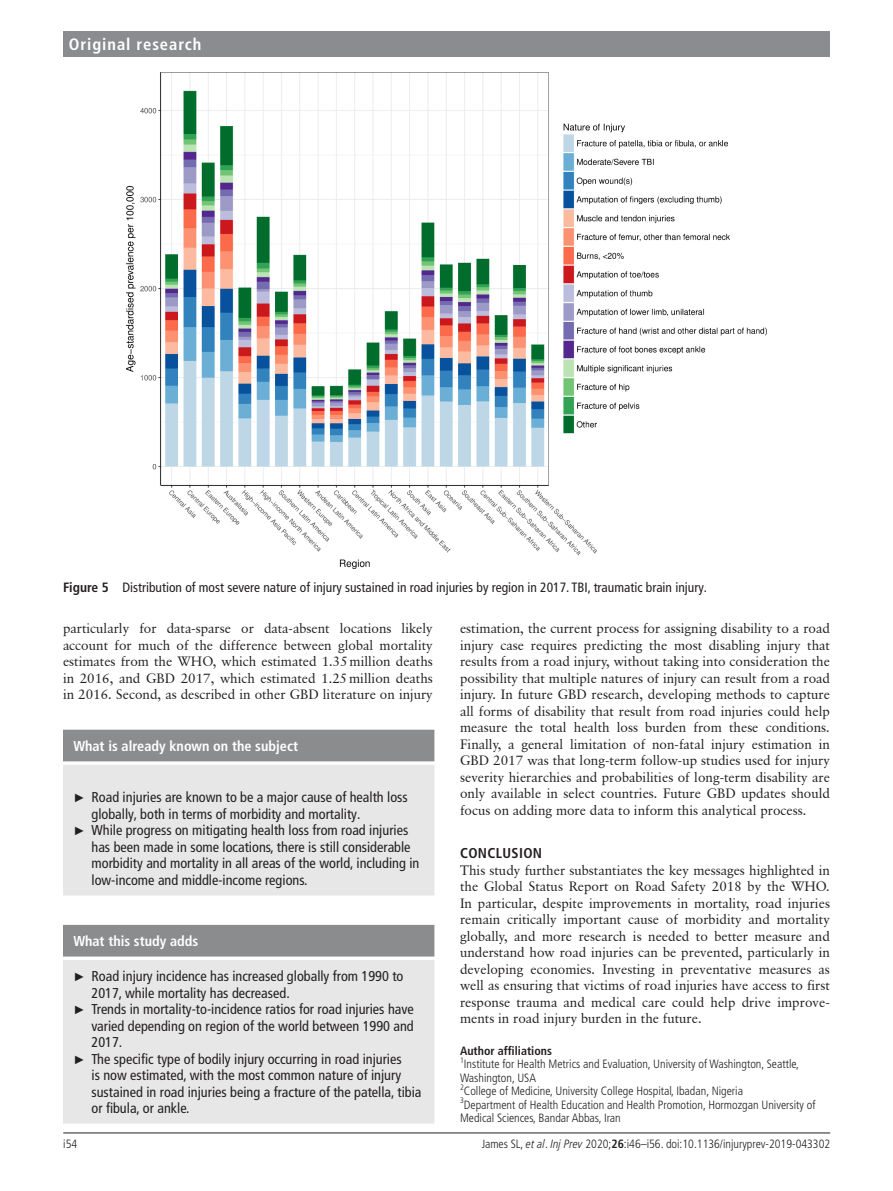
<style>
.page{position:relative;width:893px;height:1191px;background:#fff}
.page>*{position:absolute;margin:0;border:0;box-sizing:border-box;transform-origin:0 0}
.t1{font:700 condensed 16.5px "Frutiger LT Pro";letter-spacing:.055em;color:#fff}
.t2{font:condensed 14.25px "Frutiger LT Pro";color:#231f20}
.t3{font:700 condensed 14.25px "Frutiger LT Pro";color:#fff}
.t4{font:700 condensed 14.25px "Frutiger LT Pro";letter-spacing:.025em;color:#231f20}
.t5{font:13.5px/16.5px "Classical Garamond BT";color:#231f20;text-align:justify}
.t6{font:condensed 13.5px "Frutiger LT Pro";color:#231f20}
.t7{font:300 condensed 12px/13.5px "Frutiger LT Pro";color:#231f20}
.t8{font:300 condensed 7.95px "Frutiger LT Pro";color:#231f20}
.s1{font-weight:700}
.s2{font-family:"Arial";font-stretch:normal;font-size:12px}
.s3{font-style:italic}
</style>
<div class="page">
<hr style="left:63px;top:1132px;width:767px;height:1px;background:#231f20">
<div style="left:63px;top:31px;width:767px;height:25px;background:#8a8c8f"></div>
<img style="left:127px;top:72px;width:639px;height:496px">
<div style="left:64px;top:730px;width:370px;height:30px;background:#8a8c8e"></div>
<div style="left:63px;top:729px;width:371px;height:32px;border:2px solid #8a8c8e"></div>
<div style="left:64px;top:765px;width:370px;height:129px;background:#e7e7e7"></div>
<div style="left:63px;top:764px;width:371px;height:131px;border:2px solid #e7e7e7"></div>
<div style="left:64px;top:925px;width:370px;height:30px;background:#8a8c8e"></div>
<div style="left:63px;top:925px;width:371px;height:31px;border:2px solid #8a8c8e"></div>
<div style="left:64px;top:960px;width:370px;height:162px;background:#e7e7e7"></div>
<div style="left:63px;top:960px;width:371px;height:163px;border:2px solid #e7e7e7"></div>
<p class="t1" style="left:69px;top:34px;width:134px">Original research</p>
<p class="t6" style="left:63px;top:580px;width:646px"><span class="s1">Figure 5</span> Distribution of most severe nature of injury sustained in road injuries by region in 2017. TBI, traumatic brain injury.</p>
<p class="t5" style="left:63px;top:620px;width:371px">particularly for data-sparse or data-absent locations likely account for much of the difference between global mortality estimates from the WHO, which estimated 1.35million deaths in 2016, and GBD 2017, which estimated 1.25million deaths in 2016. Second, as described in other GBD literature on injury</p>
<p class="t5" style="left:460px;top:620px;width:371px">estimation, the current process for assigning disability to a road injury case requires predicting the most disabling injury that results from a road injury, without taking into consideration the possibility that multiple natures of injury can result from a road injury. In future GBD research, developing methods to capture all forms of disability that result from road injuries could help measure the total health loss burden from these conditions.<br>Finally, a general limitation of non-fatal injury estimation in GBD 2017 was that long-term follow-up studies used for injury severity hierarchies and probabilities of long-term disability are only available in select countries. Future GBD updates should focus on adding more data to inform this analytical process.</p>
<p class="t4" style="left:460px;top:844px;width:84px">Conclusion</p>
<p class="t5" style="left:460px;top:861px;width:371px">This study further substantiates the key messages highlighted in the Global Status Report on Road Safety 2018 by the WHO.<br>In particular, despite improvements in mortality, road injuries remain critically important cause of morbidity and mortality globally, and more research is needed to better measure and understand how road injuries can be prevented, particularly in developing economies. Investing in preventative measures as well as ensuring that victims of road injuries have access to first response trauma and medical care could help drive improve&shy;ments in road injury burden in the future.</p>
<p class="t7" style="left:460px;top:1043px;width:340px"><span class="s1">Author affiliations<br></span><sup>1</sup>Institute for Health Metrics and Evaluation, University of Washington, Seattle,<br>Washington, USA</p>
<p class="t8" style="left:460px;top:1082px;width:5px">2</p>
<p class="t7" style="left:464px;top:1084px;width:281px">College of Medicine, University College Hospital, Ibadan, Nigeria</p>
<p class="t8" style="left:460px;top:1096px;width:5px">3</p>
<p class="t7" style="left:460px;top:1097px;width:357px;text-indent:4px">Department of Health Education and Health Promotion, Hormozgan University of<br>Medical Sciences, Bandar Abbas, Iran</p>
<p class="t3" style="left:74px;top:737px;width:226px">What is already known on the subject</p>
<p class="t2" style="left:73px;top:789px;width:336px"><span class="s2">►</span> Road injuries are known to be a major cause of health loss</p>
<p class="t2" style="left:92px;top:805px;width:270px">globally, both in terms of morbidity and mortality.</p>
<p class="t2" style="left:73px;top:822px;width:336px"><span class="s2">►</span> While progress on mitigating health loss from road injuries</p>
<p class="t2" style="left:92px;top:838px;width:321px">has been made in some locations, there is still considerable</p>
<p class="t2" style="left:92px;top:855px;width:329px">morbidity and mortality in all areas of the world, including in</p>
<p class="t2" style="left:92px;top:871px;width:218px">low-income and middle-income regions.</p>
<p class="t3" style="left:74px;top:932px;width:126px">What this study adds</p>
<p class="t2" style="left:73px;top:968px;width:331px"><span class="s2">►</span> Road injury incidence has increased globally from 1990 to</p>
<p class="t2" style="left:92px;top:984px;width:200px">2017, while mortality has decreased.</p>
<p class="t2" style="left:73px;top:1001px;width:342px"><span class="s2">►</span> Trends in mortality-to-incidence ratios for road injuries have</p>
<p class="t2" style="left:92px;top:1017px;width:324px">varied depending on region of the world between 1990 and</p>
<p class="t2" style="left:92px;top:1034px;width:32px">2017.</p>
<p class="t2" style="left:73px;top:1050px;width:330px"><span class="s2">►</span> The specific type of bodily injury occurring in road injuries</p>
<p class="t2" style="left:92px;top:1067px;width:311px">is now estimated, with the most common nature of injury</p>
<p class="t2" style="left:92px;top:1083px;width:331px">sustained in road injuries being a fracture of the patella, tibia</p>
<p class="t2" style="left:92px;top:1100px;width:100px">or fibula, or ankle.</p>
<p class="t7" style="left:63px;top:1136px;width:15px">i54</p>
<p class="t7" style="left:482px;top:1136px;width:350px">James SL, <span class="s3">et al</span>. <span class="s3">Inj Prev</span> 2020;<span class="s1">26</span>:i46–i56. doi:10.1136/injuryprev-2019-043302</p>
</div>
